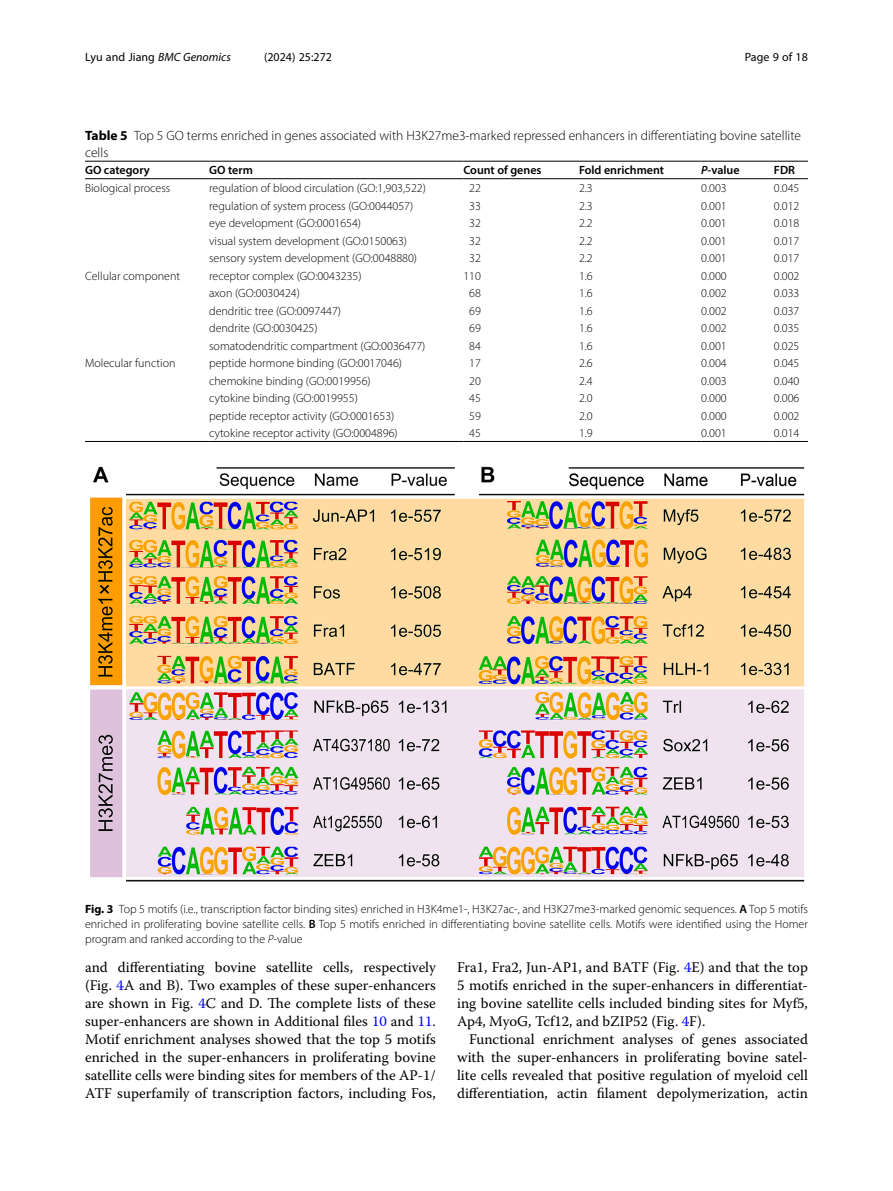
<style>
.page{position:relative;width:893px;height:1191px;background:#fff}
.page>*{position:absolute;margin:0;border:0;box-sizing:border-box;transform-origin:0 0}
.Body_Text{font:14.7px/18px "Warnock Pro";color:#000;text-align:justify}
.Body_Text_Indent{font:14.7px/18px "Warnock Pro";color:#000;text-align:justify}
.Table_Caption{font:300 13.5px/16.5px "Myriad Pro";color:#000}
.Table_Body{font:300 12px "Myriad Pro";color:#000}
.Figure_Caption{font:300 12px/15px "Myriad Pro";color:#000;text-align:justify}
.Table_Body_Tab5_Deci{font:300 12px "Myriad Pro";color:#000}
.Table_Head{font:600 12px "Myriad Pro";color:#000}
.t1{font:12px "Myriad Pro";color:#000}
.s1{font-style:italic}
.s2{font-weight:700}
.s3{font-weight:600}
.s4{color:#00f}
</style>
<div class="page">
<hr style="left:85px;top:441px;width:124px;height:1px;background:#000">
<hr style="left:85px;top:178px;width:124px;height:1px;background:#000">
<hr style="left:209px;top:161px;width:254px;height:1px;background:#000">
<hr style="left:209px;top:178px;width:254px;height:1px;background:#000">
<hr style="left:463px;top:161px;width:116px;height:1px;background:#000">
<hr style="left:463px;top:178px;width:116px;height:1px;background:#000">
<hr style="left:579px;top:161px;width:122px;height:1px;background:#000">
<hr style="left:579px;top:178px;width:122px;height:1px;background:#000">
<hr style="left:701px;top:161px;width:73px;height:1px;background:#000">
<hr style="left:701px;top:178px;width:73px;height:1px;background:#000">
<hr style="left:774px;top:161px;width:34px;height:1px;background:#000">
<hr style="left:774px;top:178px;width:34px;height:1px;background:#000">
<hr style="left:209px;top:441px;width:254px;height:1px;background:#000">
<hr style="left:463px;top:441px;width:116px;height:1px;background:#000">
<hr style="left:579px;top:441px;width:122px;height:1px;background:#000">
<hr style="left:701px;top:441px;width:73px;height:1px;background:#000">
<hr style="left:774px;top:441px;width:34px;height:1px;background:#000">
<hr style="left:85px;top:161px;width:124px;height:1px;background:#000">
<img style="left:90px;top:466px;width:718px;height:416px">
<p class="t1" style="left:85px;top:50px;width:147px">Lyu and Jiang <span class="s1">BMC Genomics</span></p>
<p class="t1" style="left:264px;top:50px;width:70px">(2024) 25:272</p>
<p class="t1" style="left:745px;top:50px;width:65px">Page 9 of 18</p>
<p class="Table_Caption" style="left:85px;top:128px;width:717px"><span class="s2">Table 5</span> Top 5 GO terms enriched in genes associated with H3K27me3-marked repressed enhancers in differentiating bovine satellite cells</p>
<p class="Table_Head" style="left:85px;top:163px;width:66px">GO category</p>
<p class="Table_Head" style="left:209px;top:163px;width:45px">GO term</p>
<p class="Table_Head" style="left:463px;top:163px;width:80px">Count of genes</p>
<p class="Table_Head" style="left:579px;top:163px;width:87px">Fold enrichment</p>
<p class="Table_Head" style="left:701px;top:163px;width:40px"><span class="s1">P</span>-value</p>
<p class="Table_Head" style="left:774px;top:163px;width:23px">FDR</p>
<p class="Table_Body" style="left:85px;top:181px;width:87px">Biological process</p>
<p class="Table_Body" style="left:209px;top:181px;width:218px">regulation of blood circulation (GO:1,903,522)</p>
<p class="Table_Body_Tab5_Deci" style="left:469px;top:181px;width:13px">22</p>
<p class="Table_Body_Tab5_Deci" style="left:579px;top:181px;width:15px">2.3</p>
<p class="Table_Body_Tab5_Deci" style="left:701px;top:181px;width:27px">0.003</p>
<p class="Table_Body_Tab5_Deci" style="left:774px;top:181px;width:27px">0.045</p>
<p class="Table_Body" style="left:209px;top:198px;width:206px">regulation of system process (GO:0044057)</p>
<p class="Table_Body_Tab5_Deci" style="left:469px;top:198px;width:13px">33</p>
<p class="Table_Body_Tab5_Deci" style="left:579px;top:198px;width:15px">2.3</p>
<p class="Table_Body_Tab5_Deci" style="left:701px;top:198px;width:27px">0.001</p>
<p class="Table_Body_Tab5_Deci" style="left:774px;top:198px;width:27px">0.012</p>
<p class="Table_Body" style="left:209px;top:216px;width:153px">eye development (GO:0001654)</p>
<p class="Table_Body_Tab5_Deci" style="left:469px;top:216px;width:13px">32</p>
<p class="Table_Body_Tab5_Deci" style="left:579px;top:216px;width:15px">2.2</p>
<p class="Table_Body_Tab5_Deci" style="left:701px;top:216px;width:27px">0.001</p>
<p class="Table_Body_Tab5_Deci" style="left:774px;top:216px;width:27px">0.018</p>
<p class="Table_Body" style="left:209px;top:233px;width:199px">visual system development (GO:0150063)</p>
<p class="Table_Body_Tab5_Deci" style="left:469px;top:233px;width:13px">32</p>
<p class="Table_Body_Tab5_Deci" style="left:579px;top:233px;width:15px">2.2</p>
<p class="Table_Body_Tab5_Deci" style="left:701px;top:233px;width:27px">0.001</p>
<p class="Table_Body_Tab5_Deci" style="left:774px;top:233px;width:27px">0.017</p>
<p class="Table_Body" style="left:209px;top:251px;width:209px">sensory system development (GO:0048880)</p>
<p class="Table_Body_Tab5_Deci" style="left:469px;top:251px;width:13px">32</p>
<p class="Table_Body_Tab5_Deci" style="left:579px;top:251px;width:15px">2.2</p>
<p class="Table_Body_Tab5_Deci" style="left:701px;top:251px;width:27px">0.001</p>
<p class="Table_Body_Tab5_Deci" style="left:774px;top:251px;width:27px">0.017</p>
<p class="Table_Body" style="left:85px;top:268px;width:97px">Cellular component</p>
<p class="Table_Body" style="left:209px;top:268px;width:154px">receptor complex (GO:0043235)</p>
<p class="Table_Body_Tab5_Deci" style="left:463px;top:268px;width:19px">110</p>
<p class="Table_Body_Tab5_Deci" style="left:579px;top:268px;width:15px">1.6</p>
<p class="Table_Body_Tab5_Deci" style="left:701px;top:268px;width:27px">0.000</p>
<p class="Table_Body_Tab5_Deci" style="left:774px;top:268px;width:27px">0.002</p>
<p class="Table_Body" style="left:209px;top:286px;width:92px">axon (GO:0030424)</p>
<p class="Table_Body_Tab5_Deci" style="left:469px;top:286px;width:13px">68</p>
<p class="Table_Body_Tab5_Deci" style="left:579px;top:286px;width:15px">1.6</p>
<p class="Table_Body_Tab5_Deci" style="left:701px;top:286px;width:27px">0.002</p>
<p class="Table_Body_Tab5_Deci" style="left:774px;top:286px;width:27px">0.033</p>
<p class="Table_Body" style="left:209px;top:303px;width:133px">dendritic tree (GO:0097447)</p>
<p class="Table_Body_Tab5_Deci" style="left:469px;top:303px;width:13px">69</p>
<p class="Table_Body_Tab5_Deci" style="left:579px;top:303px;width:15px">1.6</p>
<p class="Table_Body_Tab5_Deci" style="left:701px;top:303px;width:27px">0.002</p>
<p class="Table_Body_Tab5_Deci" style="left:774px;top:303px;width:27px">0.037</p>
<p class="Table_Body" style="left:209px;top:321px;width:110px">dendrite (GO:0030425)</p>
<p class="Table_Body_Tab5_Deci" style="left:469px;top:321px;width:13px">69</p>
<p class="Table_Body_Tab5_Deci" style="left:579px;top:321px;width:15px">1.6</p>
<p class="Table_Body_Tab5_Deci" style="left:701px;top:321px;width:27px">0.002</p>
<p class="Table_Body_Tab5_Deci" style="left:774px;top:321px;width:27px">0.035</p>
<p class="Table_Body" style="left:209px;top:338px;width:218px">somatodendritic compartment (GO:0036477)</p>
<p class="Table_Body_Tab5_Deci" style="left:469px;top:338px;width:13px">84</p>
<p class="Table_Body_Tab5_Deci" style="left:579px;top:338px;width:15px">1.6</p>
<p class="Table_Body_Tab5_Deci" style="left:701px;top:338px;width:27px">0.001</p>
<p class="Table_Body_Tab5_Deci" style="left:774px;top:338px;width:27px">0.025</p>
<p class="Table_Body" style="left:85px;top:356px;width:92px">Molecular function</p>
<p class="Table_Body" style="left:209px;top:356px;width:194px">peptide hormone binding (GO:0017046)</p>
<p class="Table_Body_Tab5_Deci" style="left:469px;top:356px;width:13px">17</p>
<p class="Table_Body_Tab5_Deci" style="left:579px;top:356px;width:15px">2.6</p>
<p class="Table_Body_Tab5_Deci" style="left:701px;top:356px;width:27px">0.004</p>
<p class="Table_Body_Tab5_Deci" style="left:774px;top:356px;width:27px">0.045</p>
<p class="Table_Body" style="left:209px;top:373px;width:163px">chemokine binding (GO:0019956)</p>
<p class="Table_Body_Tab5_Deci" style="left:469px;top:373px;width:13px">20</p>
<p class="Table_Body_Tab5_Deci" style="left:579px;top:373px;width:15px">2.4</p>
<p class="Table_Body_Tab5_Deci" style="left:701px;top:373px;width:27px">0.003</p>
<p class="Table_Body_Tab5_Deci" style="left:774px;top:373px;width:27px">0.040</p>
<p class="Table_Body" style="left:209px;top:391px;width:150px">cytokine binding (GO:0019955)</p>
<p class="Table_Body_Tab5_Deci" style="left:469px;top:391px;width:13px">45</p>
<p class="Table_Body_Tab5_Deci" style="left:579px;top:391px;width:15px">2.0</p>
<p class="Table_Body_Tab5_Deci" style="left:701px;top:391px;width:27px">0.000</p>
<p class="Table_Body_Tab5_Deci" style="left:774px;top:391px;width:27px">0.006</p>
<p class="Table_Body" style="left:209px;top:408px;width:187px">peptide receptor activity (GO:0001653)</p>
<p class="Table_Body_Tab5_Deci" style="left:469px;top:408px;width:13px">59</p>
<p class="Table_Body_Tab5_Deci" style="left:579px;top:408px;width:15px">2.0</p>
<p class="Table_Body_Tab5_Deci" style="left:701px;top:408px;width:27px">0.000</p>
<p class="Table_Body_Tab5_Deci" style="left:774px;top:408px;width:27px">0.002</p>
<p class="Table_Body" style="left:209px;top:426px;width:190px">cytokine receptor activity (GO:0004896)</p>
<p class="Table_Body_Tab5_Deci" style="left:469px;top:426px;width:13px">45</p>
<p class="Table_Body_Tab5_Deci" style="left:579px;top:426px;width:15px">1.9</p>
<p class="Table_Body_Tab5_Deci" style="left:701px;top:426px;width:27px">0.001</p>
<p class="Table_Body_Tab5_Deci" style="left:774px;top:426px;width:27px">0.014</p>
<p class="Figure_Caption" style="left:85px;top:901px;width:724px"><span class="s2">Fig. 3</span> Top 5 motifs (i.e., transcription factor binding sites) enriched in H3K4me1-, H3K27ac-, and H3K27me3-marked genomic sequences. <span class="s3">A</span> Top 5 motifs enriched in proliferating bovine satellite cells. <span class="s3">B</span> Top 5 motifs enriched in differentiating bovine satellite cells. Motifs were identified using the Homer program and ranked according to the <span class="s1">P</span>-value</p>
<p class="Body_Text" style="left:85px;top:958px;width:352px">and differentiating bovine satellite cells, respectively (Fig. <span class="s4">4</span>A and B). Two examples of these super-enhancers are shown in Fig. <span class="s4">4</span>C and D. The complete lists of these super-enhancers are shown in Additional files <span class="s4">10</span> and <span class="s4">11</span>.<br>Motif enrichment analyses showed that the top 5 motifs enriched in the super-enhancers in proliferating bovine satellite cells were binding sites for members of the AP-1/ ATF superfamily of transcription factors, including Fos,</p>
<p class="Body_Text" style="left:457px;top:958px;width:352px">Fra1, Fra2, Jun-AP1, and BATF (Fig. <span class="s4">4</span>E) and that the top 5 motifs enriched in the super-enhancers in differentiat&shy;ing bovine satellite cells included binding sites for Myf5, Ap4, MyoG, Tcf12, and bZIP52 (Fig. <span class="s4">4</span>F).</p>
<p class="Body_Text_Indent" style="left:457px;top:1030px;width:352px;text-indent:12px">Functional enrichment analyses of genes associated with the super-enhancers in proliferating bovine satel&shy;lite cells revealed that positive regulation of myeloid cell differentiation, actin filament depolymerization, actin</p>
</div>
